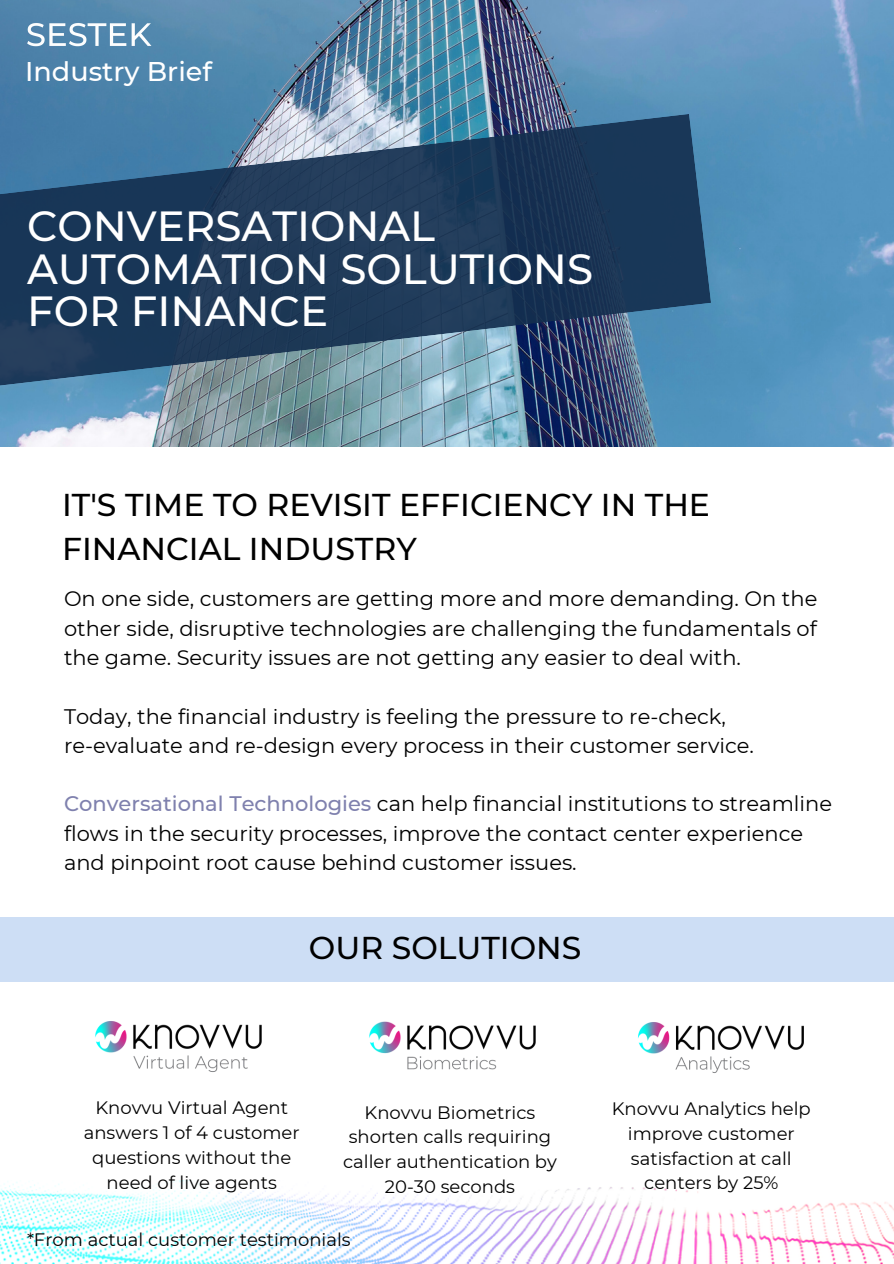
<style>
.page{position:relative;width:894px;height:1264px;background:#fff}
.page>*{position:absolute;margin:0;border:0;box-sizing:border-box;transform-origin:0 0}
.t1{font:500 42px/42.8px "Montserrat";color:#fff}
.t2{font:500 31.5px/43.8px "Montserrat";color:#000}
.t3{font:500 27px "Montserrat";color:#fff}
.t4{font:21px/29.2px "Montserrat";color:#000}
.t5{font:18px/24.8px "Montserrat";color:#000;text-align:center}
.s1{font-weight:500;color:#7f81ae}
</style>
<div class="page">
<img style="left:0;top:0;width:893px;height:446px">
<svg style="left:0;top:114px;width:710px;height:278px;background:#335372"></svg>
<img style="left:0;top:0;width:208px;height:73px">
<div style="left:0;top:917px;width:893px;height:64px;background:#cddef5"></div>
<img style="left:0;top:1180px;width:893px;height:83px">
<img style="left:95px;top:1021px;width:167px;height:51px">
<img style="left:369px;top:1021px;width:167px;height:49px">
<img style="left:638px;top:1022px;width:166px;height:51px">
<p class="t3" style="left:25px;top:55px;width:188px">Industry Brief</p>
<h4 class="t1" style="left:27px;top:204px;width:567px">CONVERSATIONAL<br>AUTOMATION SOLUTIONS<br>FOR FINANCE</h4>
<h4 class="t2" style="left:62px;top:482px;width:649px">IT'S TIME TO REVISIT EFFICIENCY IN THE<br>FINANCIAL INDUSTRY</h4>
<h3 class="t4" style="left:64px;top:584px;width:754px;text-align:justify">On one side, customers are getti ng more and more demandi ng. On the other side, disruptive technologies are challengi ng the fundamentals of the game. Security issues are not getti ng any easier to deal with.</h3>
<h1 class="t4" style="left:64px;top:701px;width:691px">Today, the fi nancial i ndustry is feeli ng the pressure to re-check, re-evaluate and re-design every process i n thei r customer service.</h1>
<h2 class="t4" style="left:64px;top:789px;width:769px"><span class="s1">Conversational Technologies</span> can help fi nancial i nstitutions to streamli ne flows i n the security processes, i mprove the contact center experience and pi npoi nt root cause behi nd customer issues.</h2>
<h4 class="t2" style="left:309px;top:925px;width:274px">OUR SOLUTIONS</h4>
<p class="t5" style="left:84px;top:1095px;width:217px">Knovvu Vi rtual Agent answers 1 of 4 customer questions without the need of live agents</p>
<p class="t5" style="left:343px;top:1099px;width:215px">Knovvu Biometrics shorten calls requi ri ng caller authentication by</p>
<p class="t5" style="left:385px;top:1174px;width:132px">20-30 seconds</p>
<p class="t5" style="left:27px;top:1226px;width:325px">*From actual customer testi monials</p>
<p class="t5" style="left:611px;top:1096px;width:200px">Knovvu Analytics help i mprove customer satisfaction at call centers by 25%</p>
</div>
